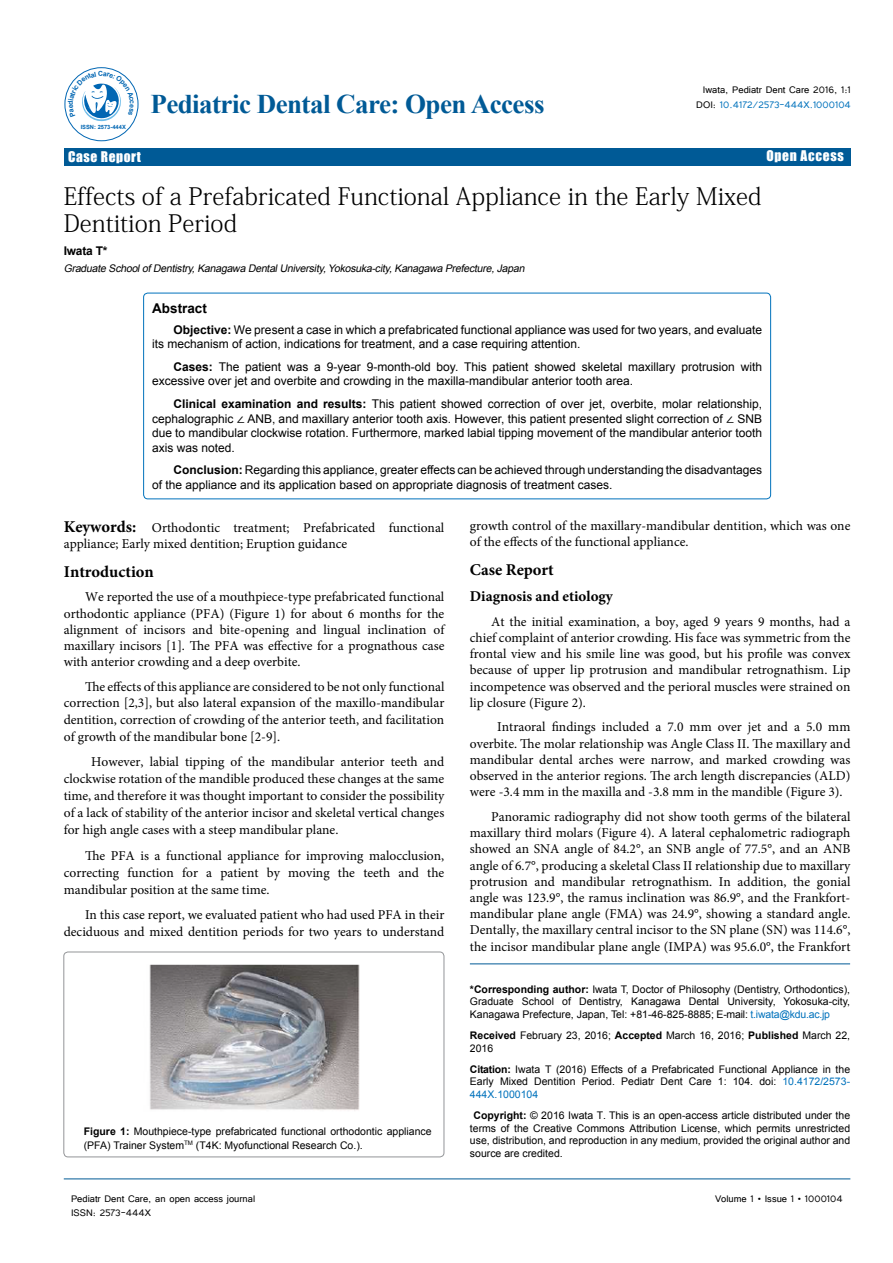
<style>
.page{position:relative;width:893px;height:1263px;background:#fff}
.page>*{position:absolute;margin:0;border:0;box-sizing:border-box;transform-origin:0 0}
.t1{font:700 27px "Times New Roman";letter-spacing:-.02em;color:#005a96}
.t2{font:24px/27px "Adobe Fangsong Std";color:#000}
.t3{font:700 16.5px "Minion Pro";color:#000}
.t4{font:16.5px "Impact";letter-spacing:.04em;color:#fff}
.t5{font:700 15px "Minion Pro";color:#000}
.t6{font:13.5px/16.2px "Minion Pro";color:#000;text-align:justify}
.t7{font:13.5px "Impact";letter-spacing:.05em;color:#fff}
.t8{font:700 13.5px "Arial";color:#000}
.t9{font:12px/14.4px "Arial";color:#000}
.t10{font:12px/14.4px "Tunga";color:#000;text-align:center}
.t11{font:700 12px "Arial";letter-spacing:-.02em;color:#000}
.t12{font:10.5px/12.6px "Arial";color:#000;text-align:justify}
.t13{font:italic 10.5px "Arial";color:#000}
.t14{font:700 5.7px "Arial";color:#0066b3}
.s1{color:#0072bc}
.s2{font-weight:700}
.s3{font-family:"Cambria"}
.s4{font-weight:700;font-size:16.5px}
</style>
<div class="page">
<div style="left:64px;top:148px;width:786px;height:17px;background:#005a96"></div>
<hr style="left:64px;top:1179px;width:786px;height:1px;background:#005a96">
<div style="left:65px;top:67px;width:73px;height:74px;border:1px solid #0066b3;border-radius:50%"></div>
<hr style="left:470px;top:964px;width:380px;height:1px;background:#005a96">
<div style="left:144px;top:293px;width:627px;height:206px;border:1px solid #0072bc;border-radius:4px"></div>
<div style="left:64px;top:952px;width:380px;height:205px;border:1px solid #939598;border-radius:4px"></div>
<img style="left:149px;top:964px;width:211px;height:147px">
<svg style="left:68px;top:71px;width:66px;height:51px"></svg>
<p class="t14" style="left:81px;top:123px;width:47px">ISSN: 2573-444X</p>
<h1 class="t1" style="left:150px;top:86px;width:396px">Pediatric Dental Care: Open Access</h1>
<p class="t10" style="left:696px;top:82px;width:156px">Iwata, Pediatr Dent Care 2016, 1:1<br>DOI: <span class="s1">10.4172/2573-444X.1000104</span></p>
<p class="t4" style="left:68px;top:140px;width:124px">Research Article</p>
<p class="t7" style="left:68px;top:147px;width:74px">Case Report</p>
<p class="t7" style="left:767px;top:145px;width:79px">Open Access</p>
<h2 class="t2" style="left:64px;top:183px;width:699px">Effects of a Prefabricated Functional Appliance in the Early Mixed<br>Dentition Period</h2>
<p class="t11" style="left:64px;top:243px;width:45px">Iwata T*</p>
<p class="t13" style="left:64px;top:261px;width:465px">Graduate SchoolofDentistry,Kanagawa DentalUniversity,Yokosuka-city,Kanagawa Prefecture,Japan</p>
<p class="t8" style="left:152px;top:299px;width:56px">Abstract</p>
<p class="t9" style="left:152px;top:322px;width:611px;text-indent:21px"><span class="s2">Objective:</span> We present a case in which a prefabricated functional appliance was used for two years, and evaluate its mechanism of action, indications for treatment, and a case requiring attention.</p>
<p class="t9" style="left:152px;top:360px;width:611px;text-indent:21px"><span class="s2">Cases:</span> The patient was a 9-year 9-month-old boy. This patient showed skeletal maxillary protrusion with excessive over jet and overbite and crowding in the maxilla-mandibular anterior tooth area.</p>
<p class="t9" style="left:152px;top:397px;width:611px;text-align:justify;text-indent:21px"><span class="s2">Clinical examination and results:</span> This patient showed correction of over jet, overbite, molar relationship, cephalographic <span class="s3">∠</span> ANB, and maxillary anterior tooth axis. However, this patient presented slight correction of <span class="s3">∠</span> SNB due to mandibular clockwise rotation. Furthermore, marked labial tipping movement of the mandibular anterior tooth axis was noted.</p>
<p class="t9" style="left:152px;top:463px;width:611px;text-indent:21px"><span class="s2">Conclusion:</span> Regarding this appliance, greater effects can be achieved through understanding the disadvantages of the appliance and its application based on appropriate diagnosis of treatment cases.</p>
<p class="t6" style="left:64px;top:520px;width:382px"><span class="s4">Keywords:</span> Orthodontic treatment; Prefabricated functional appliance; Early mixed dentition; Eruption guidance</p>
<p class="t3" style="left:64px;top:560px;width:92px">Introduction</p>
<p class="t6" style="left:64px;top:589px;width:382px;text-indent:21px">We reported the use of a mouthpiece-type prefabricated functional orthodontic appliance (PFA) (Figure 1) for about 6 months for the alignment of incisors and bite-opening and lingual inclination of maxillary incisors [1]. The PFA was effective for a prognathous case with anterior crowding and a deep overbite.</p>
<p class="t6" style="left:64px;top:678px;width:382px;line-height:16.6px;text-indent:21px">The effects of this appliance are considered to be not only functional correction [2,3], but also lateral expansion of the maxillo-mandibular dentition, correction of crowding of the anterior teeth, and facilitation of growth of the mandibular bone [2-9].</p>
<p class="t6" style="left:64px;top:754px;width:382px;line-height:17px;text-indent:27px">However, labial tipping of the mandibular anterior teeth and clockwise rotation of the mandible produced these changes at the same time, and therefore it was thought important to consider the possibility of a lack of stability of the anterior incisor and skeletal vertical changes for high angle cases with a steep mandibular plane.</p>
<p class="t6" style="left:64px;top:847px;width:382px;line-height:17px;text-indent:21px">The PFA is a functional appliance for improving malocclusion, correcting function for a patient by moving the teeth and the mandibular position at the same time.</p>
<p class="t6" style="left:64px;top:906px;width:382px;line-height:17px;text-align:right">In this case report, we evaluated patient who had used PFA in their deciduous and mixed dentition periods for two years to understand</p>
<p class="t12" style="left:84px;top:1125px;width:349px;line-height:13.5px"><span class="s2">Figure 1:</span> Mouthpiece-type prefabricated functional orthodontic appliance (PFA) Trainer System<sup>TM</sup> (T4K: Myofunctional Research Co.).</p>
<p class="t6" style="left:470px;top:518px;width:382px">growth control of the maxillary-mandibular dentition, which was one of the effects of the functional appliance.</p>
<p class="t3" style="left:470px;top:558px;width:85px">Case Report</p>
<p class="t5" style="left:470px;top:586px;width:145px">Diagnosis and etiology</p>
<p class="t6" style="left:470px;top:613px;width:382px;text-indent:21px">At the initial examination, a boy, aged 9 years 9 months, had a chief complaint of anterior crowding. His face was symmetric from the frontal view and his smile line was good, but his profile was convex because of upper lip protrusion and mandibular retrognathism. Lip incompetence was observed and the perioral muscles were strained on lip closure (Figure 2).</p>
<p class="t6" style="left:470px;top:719px;width:382px;text-indent:27px">Intraoral findings included a 7.0 mm over jet and a 5.0 mm overbite. The molar relationship was Angle Class II. The maxillary and mandibular dental arches were narrow, and marked crowding was observed in the anterior regions. The arch length discrepancies (ALD) were -3.4 mm in the maxilla and -3.8 mm in the mandible (Figure 3).</p>
<p class="t6" style="left:470px;top:809px;width:382px;text-indent:21px">Panoramic radiography did not show tooth germs of the bilateral maxillary third molars (Figure 4). A lateral cephalometric radiograph showed an SNA angle of 84.2°, an SNB angle of 77.5°, and an ANB angle of 6.7°, producing a skeletal Class II relationship due to maxillary protrusion and mandibular retrognathism. In addition, the gonial angle was 123.9°, the ramus inclination was 86.9°, and the Frankfort&shy;mandibular plane angle (FMA) was 24.9°, showing a standard angle.<br>Dentally, the maxillary central incisor to the SN plane (SN) was 114.6°, the incisor mandibular plane angle (IMPA) was 95.6.0°, the Frankfort</p>
<p class="t12" style="left:470px;top:983px;width:382px"><span class="s2">*Corresponding author:</span> Iwata T, Doctor of Philosophy (Dentistry, Orthodontics), Graduate School of Dentistry, Kanagawa Dental University, Yokosuka-city, Kanagawa Prefecture, Japan, Tel: +81-46-825-8885; E-mail: <span class="s1">t.iwata@kdu.ac.jp</span></p>
<p class="t12" style="left:470px;top:1029px;width:382px"><span class="s2">Received</span> February 23, 2016; <span class="s2">Accepted</span> March 16, 2016; <span class="s2">Published</span> March 22,<br>2016</p>
<p class="t12" style="left:470px;top:1063px;width:382px"><span class="s2">Citation:</span> Iwata T (2016) Effects of a Prefabricated Functional Appliance in the Early Mixed Dentition Period. Pediatr Dent Care 1: 104. doi: <span class="s1">10.4172/2573- 444X.1000104</span></p>
<p class="t12" style="left:470px;top:1109px;width:382px;text-indent:4px"><span class="s2">Copyright:</span> © 2016 Iwata T. This is an open-access article distributed under the terms of the Creative Commons Attribution License, which permits unrestricted use, distribution, and reproduction in any medium, provided the original author and source are credited.</p>
<p class="t10" style="left:71px;top:1190px;width:186px">Pediatr Dent Care, an open access journal</p>
<p class="t10" style="left:715px;top:1190px;width:129px">Volume 1 • Issue 1 • 1000104</p>
<p class="t10" style="left:71px;top:1204px;width:81px">ISSN: 2573-444X</p>
</div>
